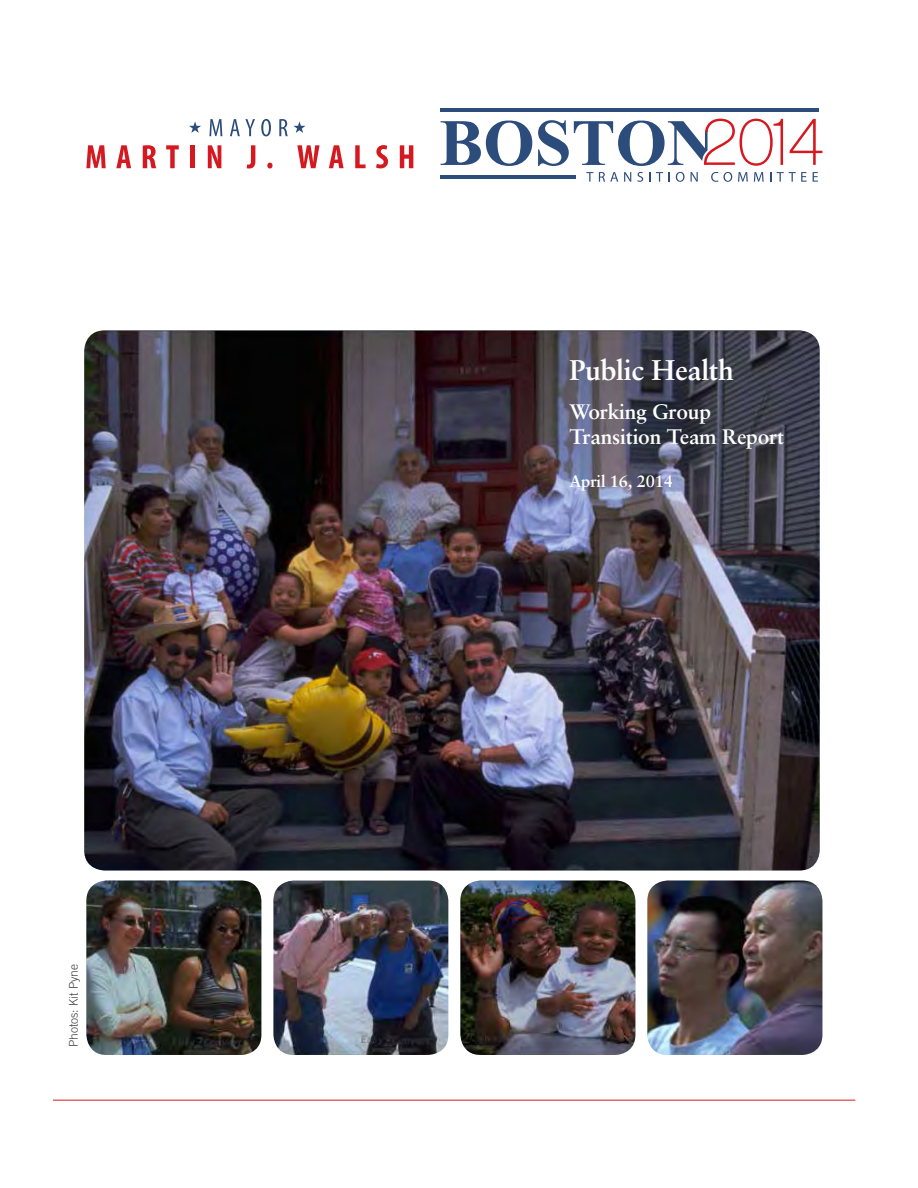
<style>
.page{position:relative;width:918px;height:1188px;background:#fff}
.page>*{position:absolute;margin:0;border:0;box-sizing:border-box;transform-origin:0 0}
.t1{font:700 28.5px "Sabon";letter-spacing:-.01em;color:#fff}
.t2{font:700 21px/25.2px "Sabon";letter-spacing:-.01em;color:#fff}
.t3{font:700 16.5px "Sabon";letter-spacing:-.01em;color:#fff}
.t4{font:300 12px "Trade Gothic";color:#414042}
</style>
<div class="page">
<hr style="left:53px;top:1100px;width:802px;height:1px;background:#d31a21">
<svg style="left:86px;top:145px;width:20px;height:23px"></svg>
<svg style="left:116px;top:145px;width:15px;height:23px"></svg>
<svg style="left:143px;top:145px;width:13px;height:23px"></svg>
<svg style="left:166px;top:145px;width:13px;height:23px"></svg>
<div style="left:190px;top:145px;width:5px;height:23px;background:#d51920"></div>
<svg style="left:208px;top:145px;width:13px;height:23px"></svg>
<svg style="left:247px;top:145px;width:8px;height:24px"></svg>
<svg style="left:267px;top:163px;width:6px;height:6px"></svg>
<svg style="left:297px;top:145px;width:23px;height:23px"></svg>
<svg style="left:329px;top:145px;width:15px;height:23px"></svg>
<svg style="left:355px;top:145px;width:11px;height:23px"></svg>
<svg style="left:376px;top:145px;width:12px;height:23px"></svg>
<svg style="left:400px;top:145px;width:13px;height:23px"></svg>
<svg style="left:189px;top:121px;width:12px;height:12px"></svg>
<svg style="left:209px;top:119px;width:13px;height:17px"></svg>
<svg style="left:230px;top:119px;width:25px;height:17px"></svg>
<svg style="left:261px;top:119px;width:10px;height:17px"></svg>
<svg style="left:279px;top:119px;width:27px;height:17px"></svg>
<svg style="left:441px;top:119px;width:342px;height:47px"></svg>
<svg style="left:790px;top:119px;width:32px;height:46px"></svg>
<hr style="left:440px;top:176px;width:136px;height:3px;background:#2c4c7b">
<hr style="left:440px;top:109px;width:379px;height:3px;background:#2c4c7b">
<svg style="left:586px;top:172px;width:7px;height:10px"></svg>
<svg style="left:599px;top:172px;width:19px;height:10px"></svg>
<svg style="left:624px;top:172px;width:7px;height:10px"></svg>
<svg style="left:637px;top:172px;width:6px;height:10px"></svg>
<svg style="left:649px;top:172px;width:14px;height:10px"></svg>
<svg style="left:676px;top:172px;width:9px;height:10px"></svg>
<svg style="left:691px;top:172px;width:7px;height:10px"></svg>
<svg style="left:711px;top:172px;width:7px;height:10px"></svg>
<svg style="left:724px;top:172px;width:8px;height:10px"></svg>
<svg style="left:738px;top:172px;width:10px;height:10px"></svg>
<svg style="left:754px;top:172px;width:10px;height:10px"></svg>
<svg style="left:777px;top:172px;width:30px;height:10px"></svg>
<svg style="left:813px;top:172px;width:5px;height:10px"></svg>
<img style="left:84px;top:330px;width:736px;height:540px">
<img style="left:86px;top:881px;width:175px;height:174px">
<img style="left:273px;top:881px;width:175px;height:174px">
<img style="left:460px;top:881px;width:175px;height:174px">
<img style="left:647px;top:881px;width:175px;height:174px">
<p class="t4" style="left:67px;top:1047px;width:85px;rotate:-90deg">Photos: Kit Pyne</p>
<h1 class="t1" style="left:570px;top:352px;width:166px">Public Health</h1>
<p class="t2" style="left:570px;top:399px;width:216px">Working Group<br>Transition Team Report</p>
<p class="t3" style="left:570px;top:471px;width:105px">April 16, 2014</p>
</div>
